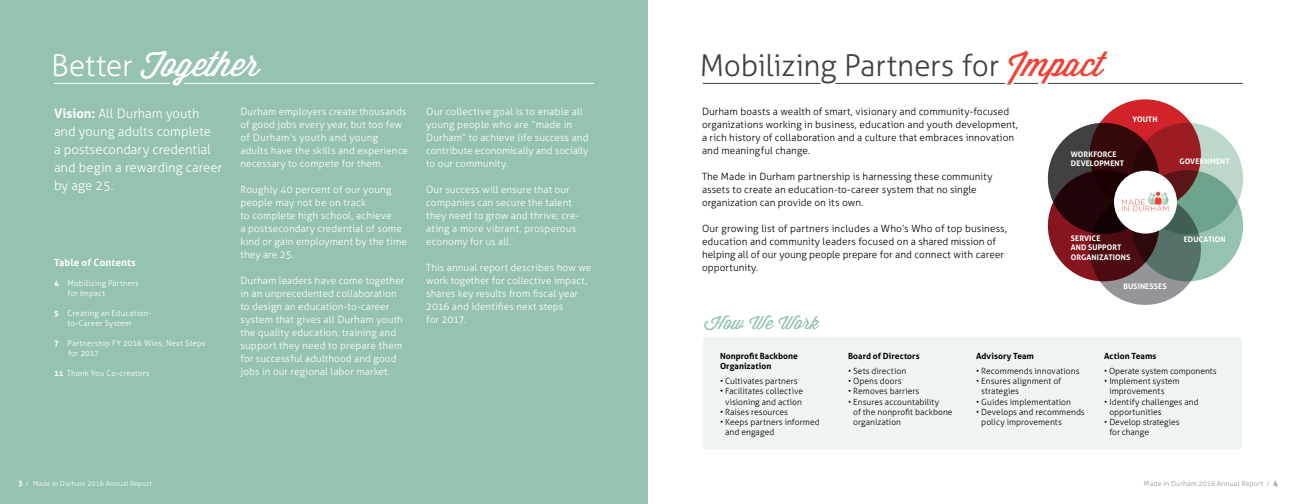
<style>
.page{position:relative;width:1296px;height:504px;background:#fff}
.page>*{position:absolute;margin:0;border:0;box-sizing:border-box;transform-origin:0 0}
.t1{font:34px "Wisdom Script";color:#fff}
.t2{font:300 30px "Aller";letter-spacing:-.01em;color:#414042}
.t3{font:18px "Wisdom Script";color:#95c3b0}
.t4{font:300 13px/18px "Aller";letter-spacing:-.005em;color:#fff}
.t5{font:300 10px/13px "Aller";letter-spacing:.01em;color:#fff}
.t6{font:300 10px/13px "Aller";letter-spacing:.005em;color:#000}
.t7{font:700 10px "Aller";letter-spacing:.005em;color:#fff}
.t8{font:300 8.5px/10.2px "Aller";letter-spacing:.005em;color:#000}
.t9{font:700 8.5px/10.2px "Aller";letter-spacing:.005em;color:#000}
.t10{font:300 8px/10px "Aller";letter-spacing:.015em;color:#fff}
.t11{font:700 7.7px/9.2px "Aller";letter-spacing:.015em;color:#fff}
.t12{font:300 7px "Aller";letter-spacing:.02em;color:#fff}
.t13{font:300 7px "Aller";letter-spacing:.02em;color:#939598}
.s1{font-family:"Aller";font-weight:300;font-size:30px}
.s2{font-family:"Wisdom Script";font-weight:400;font-size:34px;color:#ef4136}
.s3{font-weight:700}
.s4{font-weight:700;font-size:8px}
</style>
<div class="page">
<div style="left:0;top:0;width:648px;height:504px;background:#95c3b0"></div>
<div style="left:1048px;top:123px;width:111px;height:111px;background:#414042;border-radius:50%"></div>
<svg style="left:1090px;top:99px;width:111px;height:112px;background:#81161b"></svg>
<svg style="left:1132px;top:123px;width:111px;height:111px;background:#9d6c68"></svg>
<svg style="left:1132px;top:170px;width:111px;height:111px;background:#7ca08d"></svg>
<svg style="left:1048px;top:170px;width:111px;height:111px;background:#4b0b11"></svg>
<svg style="left:1090px;top:194px;width:111px;height:111px;background:#5a4f4f"></svg>
<div style="left:1114px;top:171px;width:63px;height:63px;background:#fff;border-radius:50%"></div>
<svg style="left:1122px;top:192px;width:46px;height:19px"></svg>
<hr style="left:54px;top:83px;width:116px;height:1px;background:#fff">
<hr style="left:184px;top:83px;width:410px;height:1px;background:#fff">
<svg style="left:1014px;top:83px;width:24px;height:1px"></svg>
<hr style="left:1048px;top:83px;width:195px;height:1px;background:#414042">
<div style="left:703px;top:337px;width:539px;height:113px;background:#eff4f1;border-radius:4px"></div>
<hr style="left:703px;top:83px;width:118px;height:1px;background:#414042">
<hr style="left:836px;top:83px;width:169px;height:1px;background:#414042">
<h1 class="t1" style="left:51px;top:38px;width:211px"><span class="s1">Better</span> Together</h1>
<h2 class="t2" style="left:700px;top:47px;width:405px">Mobilizing Partners for <span class="s2">Impact</span></h2>
<h3 class="t4" style="left:54px;top:104px;width:170px"><span class="s3">Vision:</span> All Durham youth and young adults complete<br>a postsecondary credential and begin a rewarding career by age 25.</h3>
<p class="t7" style="left:54px;top:256px;width:83px">Table of Contents</p>
<p class="t10" style="left:68px;top:278px;width:73px;text-indent:-14px"><span class="s3">4</span> Mobilizing Partners for Impact</p>
<p class="t10" style="left:68px;top:308px;width:85px;text-indent:-14px"><span class="s3">5</span> Creating an Education&shy;to-Career System</p>
<p class="t10" style="left:68px;top:338px;width:139px;text-indent:-14px"><span class="s3">7</span> Partnership FY 2016 Wins, Next Steps for 2017</p>
<p class="t10" style="left:54px;top:368px;width:97px"><span class="s3">11</span> Thank You Co-creators</p>
<p class="t5" style="left:240px;top:105px;width:169px">Durham employers create thousands of good jobs every year, but too few of Durham’s youth and young adults have the skills and experience necessary to compete for them.</p>
<p class="t5" style="left:240px;top:183px;width:168px">Roughly 40 percent of our young people may not be on track<br>to complete high school, achieve<br>a postsecondary credential of some kind or gain employment by the time they are 25.</p>
<p class="t5" style="left:240px;top:274px;width:165px">Durham leaders have come together in an unprecedented collaboration to design an education-to-career system that gives all Durham youth the quality education, training and support they need to prepare them for successful adulthood and good jobs in our regional labor market.</p>
<p class="t5" style="left:426px;top:105px;width:164px">Our collective goal is to enable all young people who are “made in<br>Durham” to achieve life success and contribute economically and socially to our community.</p>
<p class="t5" style="left:426px;top:183px;width:155px">Our success will ensure that our companies can secure the talent they need to grow and thrive, cre&shy;ating a more vibrant, prosperous economy for us all.</p>
<p class="t5" style="left:426px;top:261px;width:167px">This annual report describes how we work together for collective impact, shares key results from fiscal year<br>2016 and identifies next steps<br>for 2017.</p>
<p class="t6" style="left:702px;top:105px;width:317px">Durham boasts a wealth of smart, visionary and community-focused organizations working in business, education and youth development, a rich history of collaboration and a culture that embraces innovation and meaningful change.</p>
<p class="t6" style="left:702px;top:170px;width:292px">The Made in Durham partnership is harnessing these community assets to create an education-to-career system that no single organization can provide on its own.</p>
<p class="t6" style="left:702px;top:222px;width:306px">Our growing list of partners includes a Who’s Who of top business, education and community leaders focused on a shared mission of helping all of our young people prepare for and connect with career opportunity.</p>
<h3 class="t3" style="left:704px;top:308px;width:116px">How We Work</h3>
<p class="t11" style="left:1132px;top:114px;width:27px">YOUTH</p>
<p class="t11" style="left:1071px;top:150px;width:55px">WORKFORCE<br>DEVELOPMENT</p>
<p class="t11" style="left:1180px;top:157px;width:52px">GOVERNMENT</p>
<p class="t11" style="left:1071px;top:234px;width:61px">SERVICE<br>AND SUPPORT<br>ORGANIZATIONS</p>
<p class="t11" style="left:1184px;top:235px;width:44px">EDUCATION</p>
<p class="t11" style="left:1123px;top:281px;width:45px">BUSINESSES</p>
<p class="t9" style="left:720px;top:351px;width:79px">Nonprofit Backbone<br>Organization</p>
<p class="t8" style="left:720px;top:376px;width:79px">• Cultivates partners</p>
<p class="t8" style="left:720px;top:386px;width:85px;text-align:center">• Facilitates collective visioning and action</p>
<p class="t8" style="left:720px;top:407px;width:70px">• Raises resources</p>
<p class="t8" style="left:725px;top:417px;width:96px;text-indent:-5px">• Keeps partners informed and engaged</p>
<p class="t9" style="left:848px;top:351px;width:73px">Board of Directors</p>
<p class="t8" style="left:848px;top:366px;width:60px">• Sets direction</p>
<p class="t8" style="left:848px;top:376px;width:55px">• Opens doors</p>
<p class="t8" style="left:848px;top:386px;width:73px">• Removes barriers</p>
<p class="t8" style="left:853px;top:396px;width:101px;text-indent:-5px">• Ensures accountability<br>of the nonprofit backbone organization</p>
<p class="t9" style="left:976px;top:351px;width:59px">Advisory Team</p>
<p class="t8" style="left:976px;top:366px;width:105px">• Recommends innovations</p>
<p class="t8" style="left:981px;top:376px;width:81px;text-indent:-5px">• Ensures alignment of strategies</p>
<p class="t8" style="left:976px;top:396px;width:96px">• Guides implementation</p>
<p class="t8" style="left:981px;top:407px;width:105px;text-indent:-5px">• Develops and recommends policy improvements</p>
<p class="t9" style="left:1104px;top:351px;width:54px">Action Teams</p>
<p class="t8" style="left:1104px;top:366px;width:114px">• Operate system components</p>
<p class="t8" style="left:1109px;top:376px;width:72px;text-indent:-5px">• Implement system improvements</p>
<p class="t8" style="left:1109px;top:396px;width:91px;text-indent:-5px">• Identify challenges and opportunities</p>
<p class="t8" style="left:1109px;top:417px;width:72px;text-indent:-5px">• Develop strategies for change</p>
<p class="t12" style="left:18px;top:479px;width:136px"><span class="s4">3</span> / Made in Durham 2016 Annual Report</p>
<p class="t13" style="left:1144px;top:479px;width:136px">Made in Durham 2016 Annual Report / <span class="s4">4</span></p>
</div>
